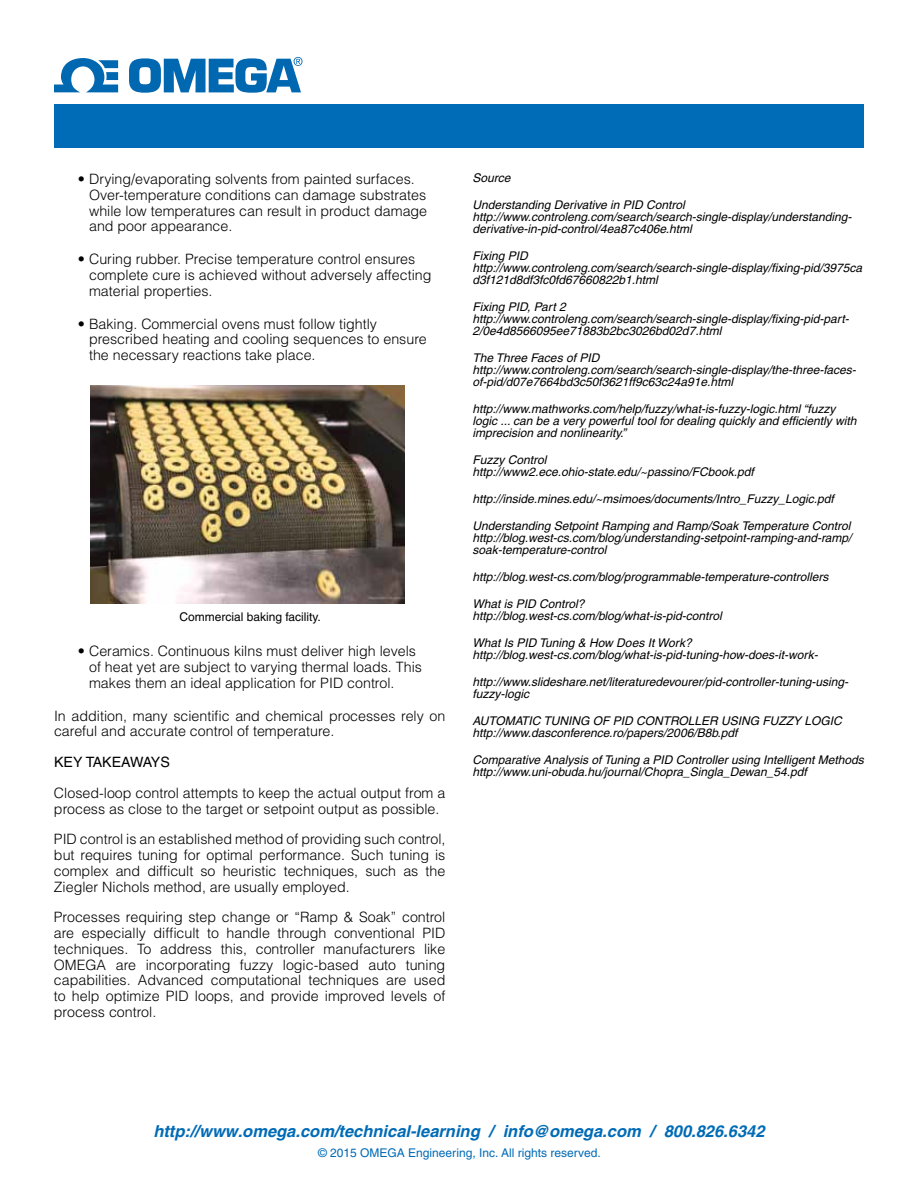
<style>
.page{position:relative;width:918px;height:1188px;background:#fff}
.page>*{position:absolute;margin:0;border:0;box-sizing:border-box;transform-origin:0 0}
.t1{font:italic 700 16.5px "Helvetica";color:#006bb6}
.t2{font:300 14.25px/15.8px "Helvetica";color:#000}
.t3{font:14.25px "Helvetica";color:#000}
.t4{font:italic 12px/12px "Helvetica";color:#000}
.t5{font:12px "Helvetica";color:#006bb6}
.t6{font:12px "Helvetica";color:#000}
</style>
<div class="page">
<div style="left:54px;top:104px;width:810px;height:43px;background:#006bb6"></div>
<svg style="left:54px;top:58px;width:64px;height:34px"></svg>
<svg style="left:129px;top:57px;width:174px;height:36px"></svg>
<img style="left:91px;top:386px;width:314px;height:217px">
<p class="t2" style="left:89px;top:171px;width:340px;text-indent:-11px">• Drying/evaporating solvents from painted surfaces.<br>Over-temperature conditions can damage substrates while low temperatures can result in product damage and poor appearance.</p>
<p class="t2" style="left:89px;top:251px;width:344px;text-indent:-11px">• Curing rubber. Precise temperature control ensures complete cure is achieved without adversely affecting material properties.</p>
<p class="t2" style="left:89px;top:316px;width:339px;text-indent:-11px">• Baking. Commercial ovens must follow tightly prescribed heating and cooling sequences to ensure the necessary reactions take place.</p>
<p class="t6" style="left:180px;top:610px;width:143px">Commercial baking facility.</p>
<p class="t2" style="left:89px;top:643px;width:334px;text-indent:-11px">• Ceramics. Continuous kilns must deliver high levels of heat yet are subject to varying thermal loads. This makes them an ideal application for PID control.</p>
<p class="t2" style="left:54px;top:708px;width:393px">In addition, many scientific and chemical processes rely on careful and accurate control of temperature.</p>
<p class="t3" style="left:54px;top:754px;width:117px">Key takeaways</p>
<p class="t2" style="left:54px;top:785px;width:393px">Closed-loop control attempts to keep the actual output from a process as close to the target or setpoint output as possible.</p>
<p class="t2" style="left:54px;top:831px;width:393px;text-align:justify">PID control is an established method of providing such control, but requires tuning for optimal performance. Such tuning is complex and difficult so heuristic techniques, such as the Ziegler Nichols method, are usually employed.</p>
<p class="t2" style="left:54px;top:909px;width:393px;text-align:justify">Processes requiring step change or “Ramp &amp; Soak” control are especially difficult to handle through conventional PID techniques. To address this, controller manufacturers like OMEGA are incorporating fuzzy logic-based auto tuning capabilities. Advanced computational techniques are used to help optimize PID loops, and provide improved levels of process control.</p>
<p class="t4" style="left:472px;top:172px;width:40px">Source</p>
<p class="t4" style="left:472px;top:199px;width:381px">Understanding Derivative in PID Control http://www.controleng.com/search/search-single-display/understanding&shy;derivative-in-pid-control/4ea87c406e.html</p>
<p class="t4" style="left:472px;top:250px;width:391px">Fixing PID http://www.controleng.com/search/search-single-display/fixing-pid/3975ca d3f121d8df3fc0fd67660822b1.html</p>
<p class="t4" style="left:472px;top:301px;width:378px">Fixing PID, Part 2 http://www.controleng.com/search/search-single-display/fixing-pid-part-<br>2/0e4d8566095ee71883b2bc3026bd02d7.html</p>
<p class="t4" style="left:472px;top:352px;width:385px">The Three Faces of PID http://www.controleng.com/search/search-single-display/the-three-faces&shy;of-pid/d07e7664bd3c50f3621ff9c63c24a91e.html</p>
<p class="t4" style="left:472px;top:403px;width:385px">http://www.mathworks.com/help/fuzzy/what-is-fuzzy-logic.html “fuzzy logic ... can be a very powerful tool for dealing quickly and efficiently with imprecision and nonlinearity.”</p>
<p class="t4" style="left:472px;top:454px;width:283px">Fuzzy Control http://www2.ece.ohio-state.edu/~passino/FCbook.pdf</p>
<p class="t4" style="left:472px;top:493px;width:363px">http://inside.mines.edu/~msimoes/documents/Intro_Fuzzy_Logic.pdf</p>
<p class="t4" style="left:472px;top:520px;width:381px;text-align:justify">Understanding Setpoint Ramping and Ramp/Soak Temperature Control http://blog.west-cs.com/blog/understanding-setpoint-ramping-and-ramp/ soak-temperature-control</p>
<p class="t4" style="left:472px;top:571px;width:358px">http://blog.west-cs.com/blog/programmable-temperature-controllers</p>
<p class="t4" style="left:472px;top:598px;width:251px">What is PID Control? http://blog.west-cs.com/blog/what-is-pid-control</p>
<p class="t4" style="left:472px;top:637px;width:347px">What Is PID Tuning &amp; How Does It Work? http://blog.west-cs.com/blog/what-is-pid-tuning-how-does-it-work-</p>
<p class="t4" style="left:472px;top:676px;width:378px">http://www.slideshare.net/literaturedevourer/pid-controller-tuning-using&shy;fuzzy-logic</p>
<p class="t4" style="left:472px;top:715px;width:371px">AUTOMATIC TUNING OF PID CONTROLLER USING FUZZY LOGIC http://www.dasconference.ro/papers/2006/B8b.pdf</p>
<p class="t4" style="left:472px;top:754px;width:393px">Comparative Analysis of Tuning a PID Controller using Intelligent Methods http://www.uni-obuda.hu/journal/Chopra_Singla_Dewan_54.pdf</p>
<h1 class="t1" style="left:153px;top:1122px;width:613px">http://www.omega.com/technical-learning / info@omega.com / 800.826.6342</h1>
<p class="t5" style="left:318px;top:1146px;width:284px">© 2015 OMEGA Engineering, Inc. All rights reserved.</p>
</div>
